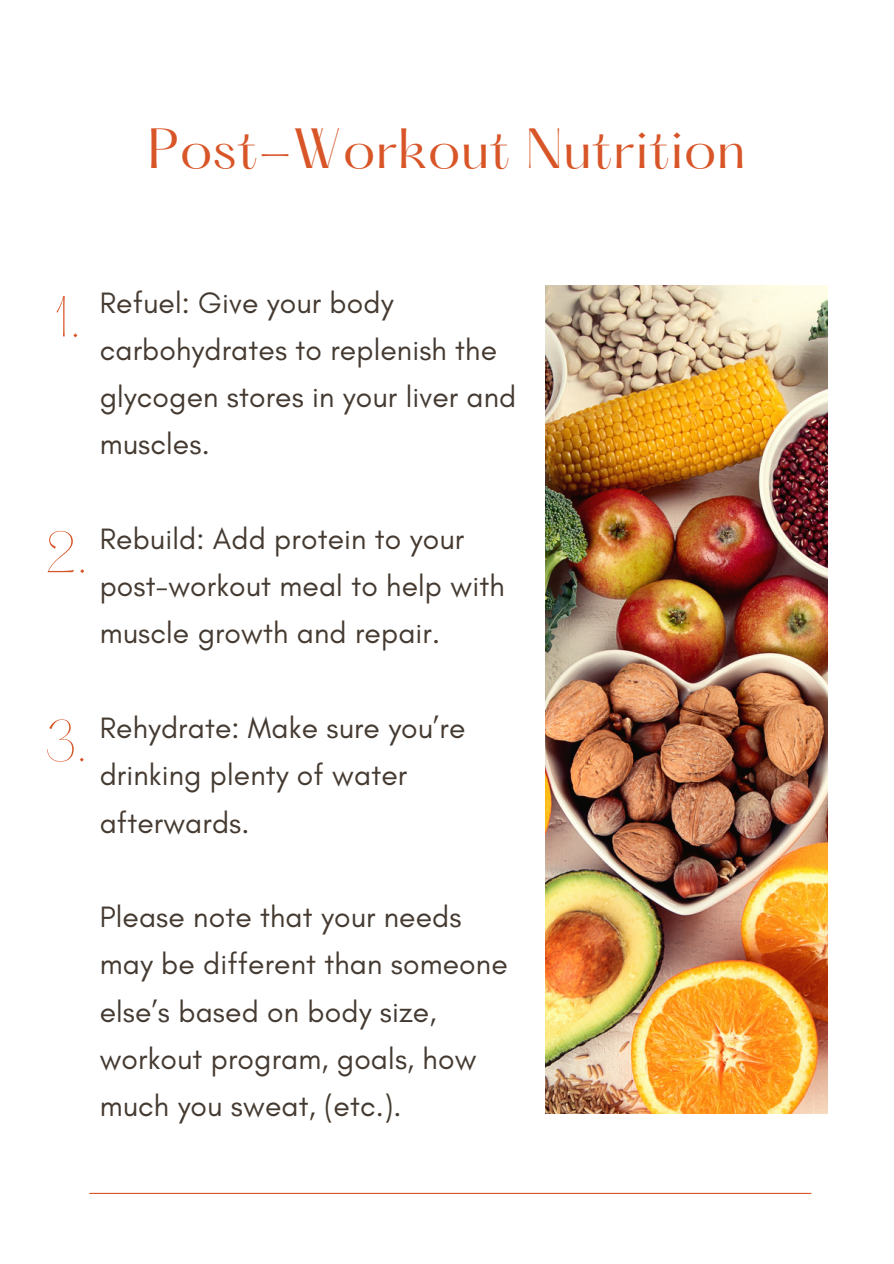
<style>
.page{position:relative;width:894px;height:1264px;background:#fff}
.page>*{position:absolute;margin:0;border:0;box-sizing:border-box;transform-origin:0 0}
.t1{font:200 50.4px "Hatton";color:#d85528}
.t2{font:49.5px "Hatton";letter-spacing:.01em;color:#d85528}
.t3{font:30px/47.2px "Glacial Indifference";letter-spacing:.005em;color:#443a31}
</style>
<div class="page">
<hr style="left:89px;top:1192px;width:722px;height:1px;background:#d85528">
<img style="left:545px;top:285px;width:281px;height:828px">
<h1 class="t2" style="left:148px;top:126px;width:599px">Post-Workout Nutrition</h1>
<p class="t1" style="left:55px;top:293px;width:28px">1.</p>
<h1 class="t3" style="left:100px;top:278px;width:418px">Refuel: Give your body carbohydrates to replenish the glycogen stores in your liver and muscles.</h1>
<p class="t1" style="left:44px;top:529px;width:45px">2.</p>
<h1 class="t3" style="left:100px;top:514px;width:406px">Rebuild: Add protein to your post-workout meal to help with muscle growth and repair.</h1>
<p class="t1" style="left:44px;top:717px;width:44px">3.</p>
<h1 class="t3" style="left:100px;top:703px;width:367px">Rehydrate: Make sure you’re drinking plenty of water afterwards.</h1>
<p class="t3" style="left:100px;top:892px;width:409px">Please note that your needs may be different than someone else’s based on body size, workout program, goals, how much you sweat, (etc.).</p>
</div>
